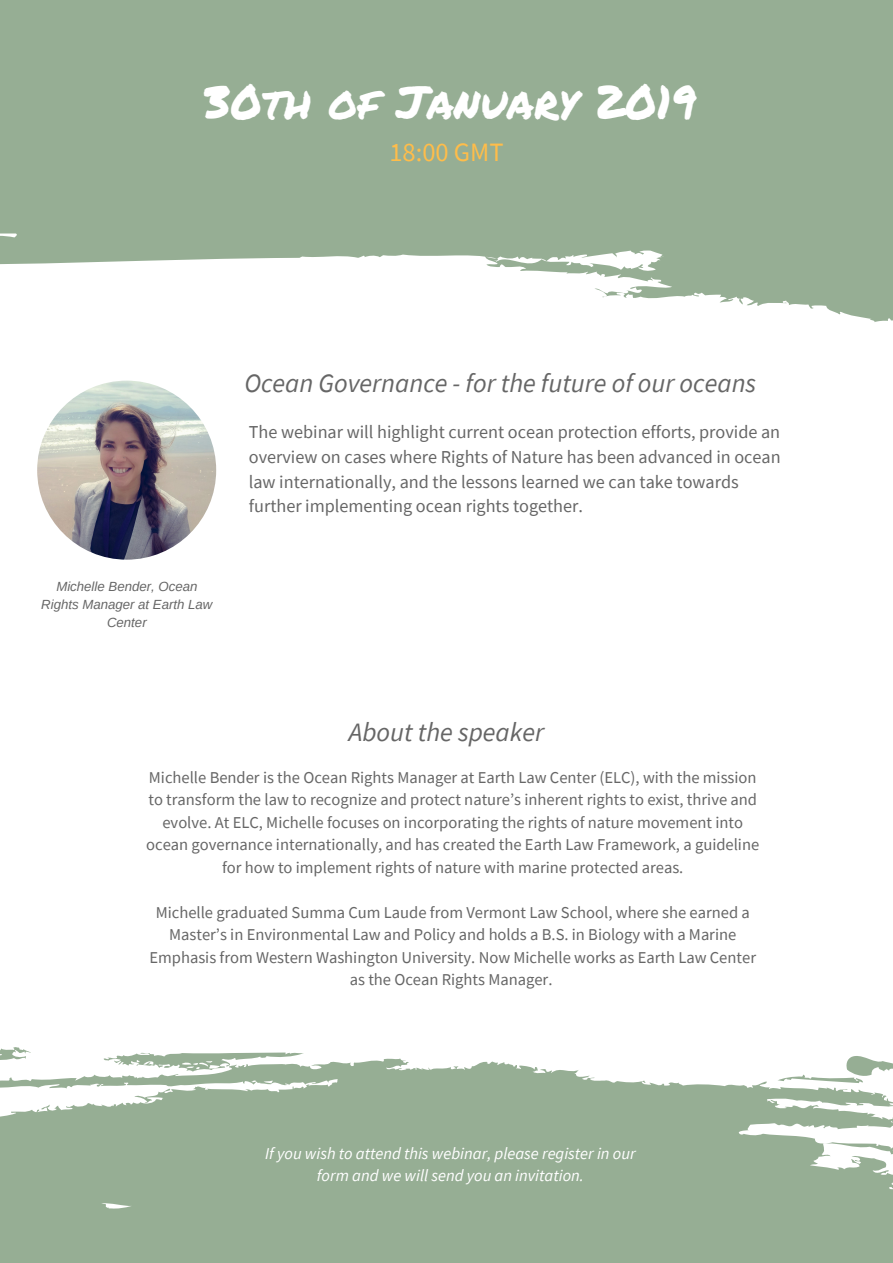
<style>
.page{position:relative;width:893px;height:1263px;background:#fff}
.page>*{position:absolute;margin:0;border:0;box-sizing:border-box;transform-origin:0 0}
.t1{font:46.35px "Permanent Marker";color:#fff}
.t2{font:italic 26.55px "Source Sans Pro";color:#666}
.t3{font:26.55px "Source Sans Pro";color:#ffbd4a}
.t4{font:18.15px/24.8px "Source Sans Pro";color:#666}
.t5{font:16.5px/22.5px "Source Sans Pro";color:#666;text-align:center}
.t6{font:italic 16.5px/22.5px "Source Sans Pro";color:#fff;text-align:center}
.t7{font:italic 13.2px/18px "Arimo";color:#666;text-align:center}
</style>
<div class="page">
<svg style="left:0;top:0;width:893px;height:322px;fill:#96ae94"></svg>
<svg style="left:850px;top:1056px;width:16px;height:2px"></svg>
<svg style="left:0;top:1058px;width:893px;height:205px;background:#a2b7a0"></svg>
<svg style="left:104px;top:1052px;width:200px;height:19px"></svg>
<svg style="left:0;top:1047px;width:31px;height:15px"></svg>
<img style="left:37px;top:381px;width:179px;height:179px;border-radius:50%">
<h1 class="t1" style="left:204px;top:68px;width:493px">30TH OF JANUARY 2019</h1>
<h2 class="t3" style="left:389px;top:135px;width:116px">18:00 GMT</h2>
<h2 class="t2" style="left:244px;top:366px;width:513px">Ocean Governance - for the future of our oceans</h2>
<p class="t7" style="left:41px;top:578px;width:173px">Michelle Bender, Ocean<br>Rights Manager at Earth Law<br>Center</p>
<p class="t4" style="left:249px;top:419px;width:533px">The webinar will highlight current ocean protection efforts, provide an overview on cases where Rights of Nature has been advanced in ocean law internationally, and the lessons learned we can take towards further implementing ocean rights together.</p>
<h2 class="t2" style="left:349px;top:715px;width:197px">About the speaker</h2>
<p class="t5" style="left:146px;top:765px;width:614px">Michelle Bender is the Ocean Rights Manager at Earth Law Center (ELC), with the mission to transform the law to recognize and protect nature’s inherent rights to exist, thrive and evolve. At ELC, Michelle focuses on incorporating the rights of nature movement into ocean governance internationally, and has created the Earth Law Framework, a guideline for how to implement rights of nature with marine protected areas.</p>
<p class="t5" style="left:149px;top:901px;width:608px">Michelle graduated Summa Cum Laude from Vermont Law School, where she earned a Master’s in Environmental Law and Policy and holds a B.S. in Biology with a Marine Emphasis from Western Washington University. Now Michelle works as Earth Law Center as the Ocean Rights Manager.</p>
<p class="t6" style="left:265px;top:1141px;width:372px">If you wish to attend this webinar, please register in our form and we will send you an invitation.</p>
</div>
